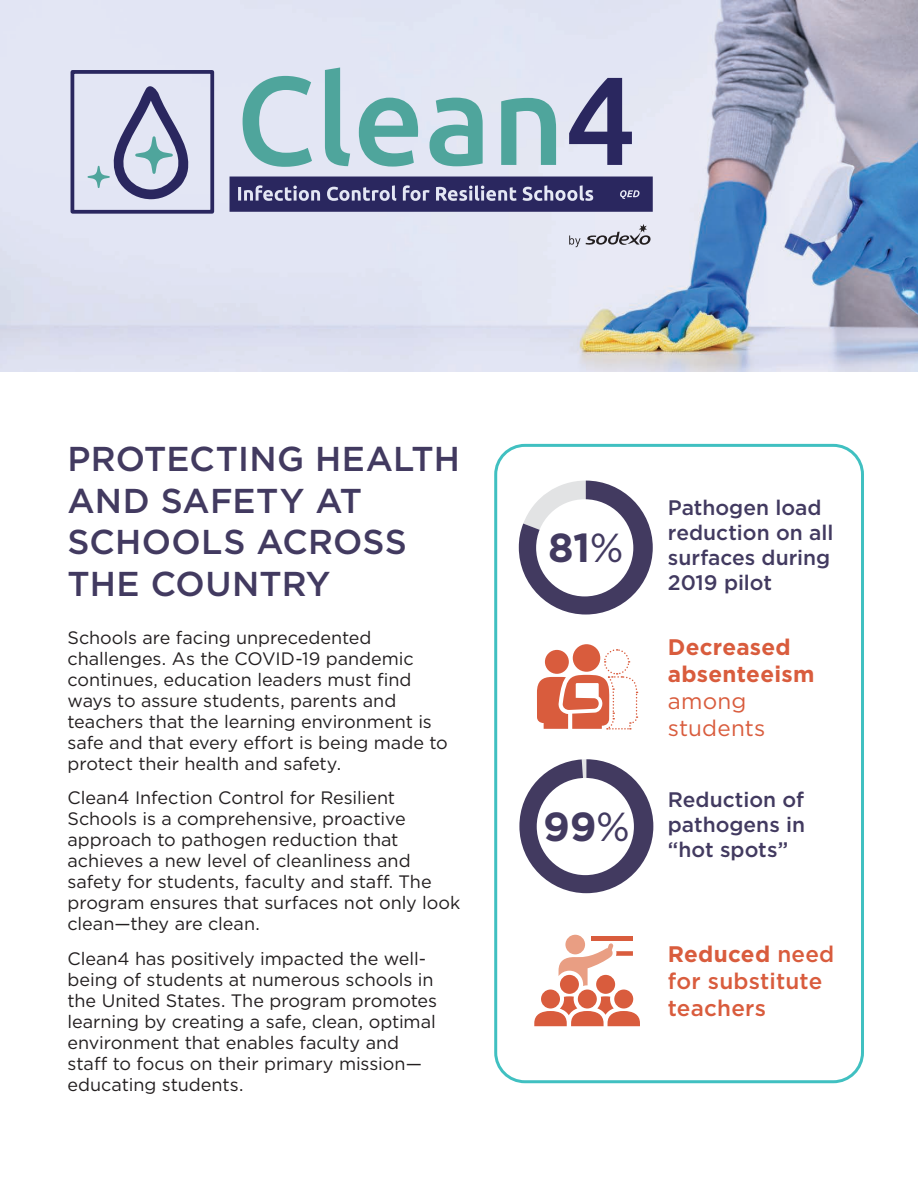
<style>
.page{position:relative;width:918px;height:1188px;background:#fff}
.page>*{position:absolute;margin:0;border:0;box-sizing:border-box;transform-origin:0 0}
.t1{font:700 40.5px "Gotham";color:#423a60}
.t2{font:500 34.5px/41.4px "Gotham";letter-spacing:.005em;color:#423a60}
.t3{font:500 22.5px/27px "Gotham";letter-spacing:.01em;color:#d95c3d}
.t4{font:700 22.5px/27px "Gotham";letter-spacing:.01em;color:#d95c3d}
.t5{font:22.5px/27px "Gotham";letter-spacing:.01em;color:#d95c3d}
.t6{font:500 21px/25.2px "Gotham";color:#423a60}
.t7{font:18px/21px "Gotham";letter-spacing:-.005em;color:#231f20}
.s1{font-weight:400}
.s2{font-weight:700}
</style>
<div class="page">
<img style="left:0;top:0;width:918px;height:372px">
<div style="left:494px;top:444px;width:370px;height:639px;border:3px solid #40c0c1;border-radius:29px"></div>
<svg style="left:519px;top:481px;width:134px;height:134px"></svg>
<div style="left:536px;top:499px;width:97px;height:97px;background:#fff;border-radius:50%"></div>
<div style="left:519px;top:759px;width:134px;height:134px;background:#423a60;border-radius:66px"></div>
<div style="left:537px;top:778px;width:97px;height:97px;background:#fff;border-radius:50%"></div>
<svg style="left:559px;top:943px;width:74px;height:43px"></svg>
<div style="left:565px;top:935px;width:20px;height:19px;background:#e99e83;border-radius:50%"></div>
<hr style="left:591px;top:937px;width:42px;height:4px;background:#d95c3d">
<div style="left:596px;top:975px;width:19px;height:19px;background:#d95c3d;border-radius:50%"></div>
<div style="left:578px;top:990px;width:19px;height:19px;background:#d95c3d;border-radius:50%"></div>
<div style="left:541px;top:990px;width:19px;height:19px;background:#d95c3d;border-radius:50%"></div>
<div style="left:614px;top:990px;width:19px;height:19px;background:#d95c3d;border-radius:50%"></div>
<svg style="left:534px;top:996px;width:106px;height:30px"></svg>
<div style="left:560px;top:975px;width:19px;height:19px;background:#d95c3d;border-radius:50%"></div>
<svg style="left:537px;top:648px;width:101px;height:82px"></svg>
<div style="left:573px;top:644px;width:27px;height:28px;background:#d95c3d;border-radius:50%"></div>
<svg style="left:569px;top:224px;width:82px;height:23px;background:#c3c3cd"></svg>
<svg style="left:243px;top:76px;width:69px;height:91px;background:#a7cbd0"></svg>
<svg style="left:325px;top:68px;width:25px;height:98px;background:#86bdbc"></svg>
<svg style="left:359px;top:98px;width:59px;height:69px;background:#8abfbf"></svg>
<svg style="left:430px;top:98px;width:53px;height:68px;background:#84bcbb"></svg>
<svg style="left:501px;top:98px;width:55px;height:67px;background:#89bebe"></svg>
<svg style="left:569px;top:78px;width:63px;height:87px;background:#8d8eae"></svg>
<svg style="left:88px;top:82px;width:101px;height:118px;background:#b5bad0"></svg>
<div style="left:71px;top:70px;width:143px;height:144px;border:4px solid #2a275f"></div>
<svg style="left:230px;top:177px;width:423px;height:35px;background:#454375"></svg>
<h2 class="t2" style="left:68px;top:438px;width:394px">PROTECTING HEALTH<br>AND SAFETY AT<br>SCHOOLS ACROSS<br>THE COUNTRY</h2>
<p class="t7" style="left:68px;top:626px;width:382px">Schools are facing unprecedented challenges. As the COVID-19 pandemic continues, education leaders must find ways to assure students, parents and teachers that the learning environment is safe and that every effort is being made to protect their health and safety.</p>
<p class="t7" style="left:68px;top:787px;width:394px">Clean4 Infection Control for Resilient Schools is a comprehensive, proactive approach to pathogen reduction that achieves a new level of cleanliness and safety for students, faculty and staff. The program ensures that surfaces not only look clean—they are clean.</p>
<p class="t7" style="left:68px;top:948px;width:371px">Clean4 has positively impacted the well&shy;being of students at numerous schools in the United States. The program promotes learning by creating a safe, clean, optimal environment that enables faculty and staff to focus on their primary mission— educating students.</p>
<h1 class="t1" style="left:548px;top:520px;width:77px">81<span class="s1">%</span></h1>
<h1 class="t1" style="left:543px;top:800px;width:88px">99<span class="s1">%</span></h1>
<p class="t6" style="left:668px;top:494px;width:167px">Pathogen load reduction on all surfaces during<br>2019 pilot</p>
<p class="t4" style="left:668px;top:633px;width:148px">Decreased absenteeism</p>
<p class="t5" style="left:668px;top:687px;width:99px">among students</p>
<p class="t6" style="left:668px;top:787px;width:139px;text-align:justify">Reduction of pathogens in “hot spots”</p>
<p class="t3" style="left:668px;top:941px;width:168px"><span class="s2">Reduced</span> need for substitute teachers</p>
</div>
